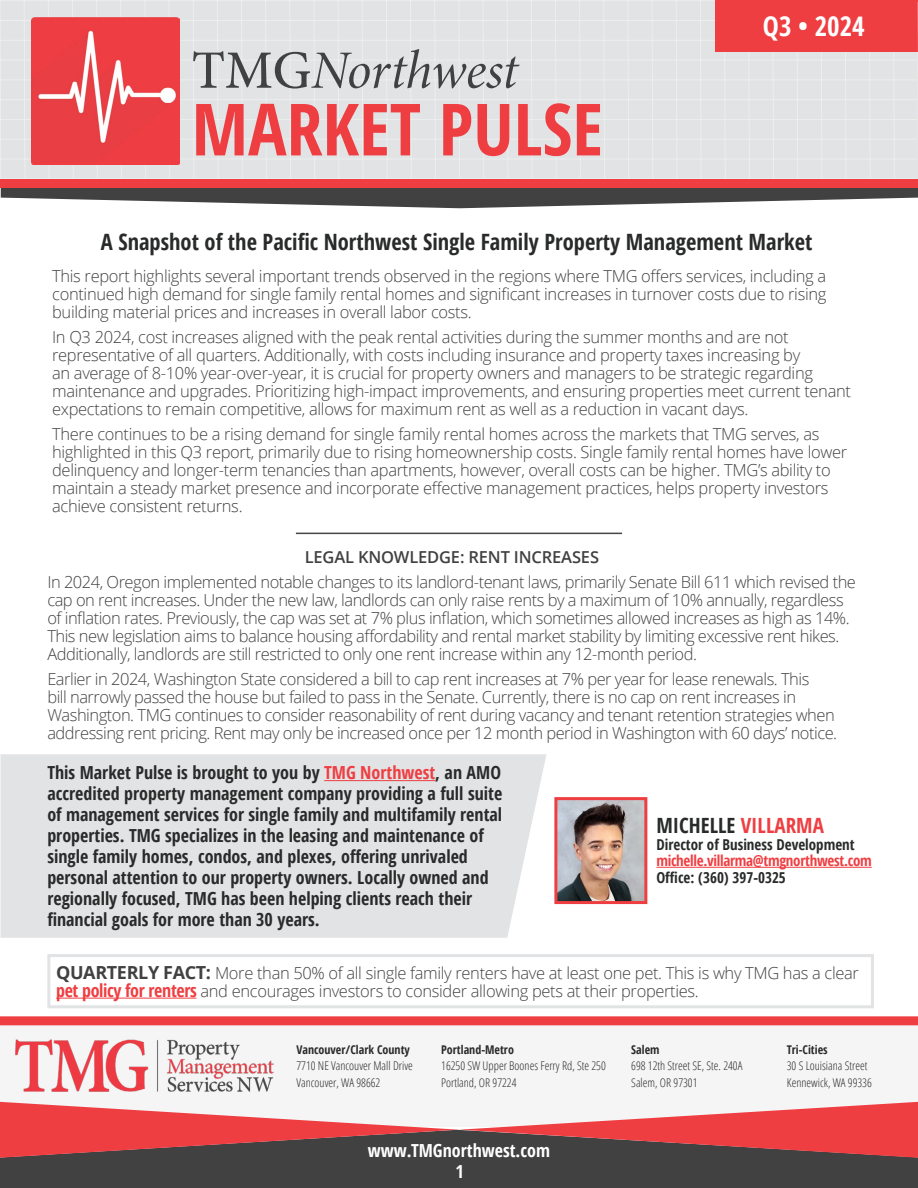
<style>
.page{position:relative;width:918px;height:1188px;background:#fff}
.page>*{position:absolute;margin:0;border:0;box-sizing:border-box;transform-origin:0 0}
.t1{font:700 72px "Open Sans Condensed";color:#ef3e42}
.t2{font:54px "Minion Pro It Subh";letter-spacing:-.01em;color:#414142}
.t3{font:700 27px "Open Sans Condensed";color:#fff}
.t4{font:700 22.5px "Open Sans Condensed";color:#292a2a}
.t5{font:700 21px "Open Sans Condensed";color:#292a2a}
.t6{font:700 18px/21px "Open Sans Condensed";color:#292a2a}
.t7{font:700 18px "Open Sans Condensed";color:#fff}
.t8{font:300 16.5px/18px "Open Sans";letter-spacing:-.02em;color:#414142}
.t9{font:600 16.5px "Open Sans";letter-spacing:-.01em;color:#414142}
.t10{font:700 15px "Open Sans Condensed";color:#292a2a}
.t11{font:700 15px "Open Sans Condensed";letter-spacing:-.02em;color:#ef3e42}
.t12{font:300 condensed 12px/16.5px "Open Sans";color:#292a2a}
.t13{font:700 12px "Open Sans Condensed";color:#292a2a}
.s1{font-family:"Minion Pro";font-weight:500}
.s2{color:#ef3e42}
.s3{font-weight:700;font-size:18px}
.s4{font-family:"Open Sans Condensed";font-weight:700;font-size:18px;color:#ef3e42}
</style>
<div class="page">
<div style="left:0;top:1026px;width:918px;height:101px;background:#f6f5f5"></div>
<div style="left:0;top:1158px;width:918px;height:30px;background:#414142"></div>
<svg style="left:0;top:1102px;width:918px;height:56px"></svg>
<div style="left:0;top:1016px;width:918px;height:9px;background:#ef3e42"></div>
<img style="left:15px;top:1039px;width:259px;height:53px">
<div style="left:1px;top:1px;width:917px;height:178px;background:#e2e3e4"></div>
<svg style="left:0;top:1px;width:1px;height:179px"></svg>
<svg style="left:24px;top:59px;width:1px;height:100px"></svg>
<svg style="left:72px;top:1px;width:1px;height:16px"></svg>
<svg style="left:193px;top:59px;width:1px;height:100px"></svg>
<svg style="left:217px;top:25px;width:1px;height:56px"></svg>
<svg style="left:290px;top:138px;width:1px;height:38px"></svg>
<svg style="left:314px;top:59px;width:1px;height:100px"></svg>
<svg style="left:338px;top:59px;width:1px;height:100px"></svg>
<svg style="left:362px;top:59px;width:1px;height:100px"></svg>
<svg style="left:386px;top:1px;width:1px;height:80px"></svg>
<svg style="left:459px;top:138px;width:1px;height:25px"></svg>
<svg style="left:483px;top:59px;width:1px;height:100px"></svg>
<svg style="left:507px;top:59px;width:1px;height:100px"></svg>
<svg style="left:531px;top:34px;width:1px;height:47px"></svg>
<svg style="left:555px;top:1px;width:2px;height:158px"></svg>
<svg style="left:604px;top:138px;width:1px;height:40px"></svg>
<svg style="left:628px;top:80px;width:1px;height:79px"></svg>
<svg style="left:652px;top:59px;width:1px;height:100px"></svg>
<svg style="left:676px;top:39px;width:1px;height:120px"></svg>
<svg style="left:700px;top:1px;width:1px;height:80px"></svg>
<svg style="left:773px;top:138px;width:1px;height:34px"></svg>
<svg style="left:797px;top:59px;width:1px;height:100px"></svg>
<svg style="left:821px;top:59px;width:1px;height:100px"></svg>
<svg style="left:845px;top:52px;width:1px;height:29px"></svg>
<hr style="left:0;top:20px;width:917px;height:1px;background:#fff">
<hr style="left:0;top:40px;width:917px;height:1px;background:#fff">
<hr style="left:0;top:178px;width:917px;height:1px;background:#fff">
<hr style="left:0;top:159px;width:917px;height:1px;background:#fff">
<hr style="left:0;top:139px;width:917px;height:1px;background:#fff">
<hr style="left:0;top:119px;width:917px;height:1px;background:#fff">
<hr style="left:0;top:99px;width:917px;height:1px;background:#fff">
<hr style="left:0;top:79px;width:917px;height:1px;background:#fff">
<hr style="left:0;top:60px;width:917px;height:1px;background:#fff">
<svg style="left:1px;top:188px;width:917px;height:20px"></svg>
<div style="left:1px;top:179px;width:917px;height:9px;background:#ef3e42"></div>
<div style="left:716px;top:0;width:202px;height:52px;background:#ef3e42"></div>
<svg style="left:917px;top:2px;width:1px;height:47px"></svg>
<img style="left:31px;top:17px;width:148px;height:148px">
<hr style="left:656px;top:867px;width:216px;height:1px;background:#ef3e42">
<img style="left:558px;top:801px;width:85px;height:99px">
<div style="left:554px;top:797px;width:93px;height:107px;border:3px solid #ef3e42"></div>
<div style="left:0;top:754px;width:546px;height:184px;background:#e2e3e4"></div>
<hr style="left:324px;top:780px;width:111px;height:1px;background:#ef3e42">
<div style="left:47px;top:954px;width:827px;height:54px;border:3px solid #e2e3e4"></div>
<hr style="left:56px;top:998px;width:140px;height:1px;background:#ef3e42">
<hr style="left:296px;top:533px;width:326px;height:1px;background:#454546">
<h2 class="t2" style="left:192px;top:38px;width:328px"><span class="s1">TMG</span>Northwest</h2>
<h1 class="t1" style="left:192px;top:79px;width:413px">MARKET PULSE</h1>
<h3 class="t3" style="left:763px;top:7px;width:103px">Q3 • 2024</h3>
<h3 class="t4" style="left:101px;top:226px;width:713px">A Snapshot of the Pacific Northwest Single Family Property Management Market</h3>
<p class="t8" style="left:52px;top:266px;width:776px;text-align:justify">This report highlights several important trends observed in the regions where TMG offers services, including a continued high demand for single family rental homes and significant increases in turnover costs due to rising building material prices and increases in overall labor costs.</p>
<p class="t8" style="left:52px;top:327px;width:800px">In Q3 2024, cost increases aligned with the peak rental activities during the summer months and are not representative of all quarters. Additionally, with costs including insurance and property taxes increasing by<br>an average of 8-10% year-over-year, it is crucial for property owners and managers to be strategic regarding maintenance and upgrades. Prioritizing high-impact improvements, and ensuring properties meet current tenant expectations to remain competitive, allows for maximum rent as well as a reduction in vacant days.</p>
<p class="t8" style="left:52px;top:424px;width:797px">There continues to be a rising demand for single family rental homes across the markets that TMG serves, as highlighted in this Q3 report, primarily due to rising homeownership costs. Single family rental homes have lower delinquency and longer-term tenancies than apartments, however, overall costs can be higher. TMG’s ability to maintain a steady market presence and incorporate effective management practices, helps property investors achieve consistent returns.</p>
<p class="t9" style="left:305px;top:546px;width:296px">LEGAL KNOWLEDGE: RENT INCREASES</p>
<p class="t8" style="left:47px;top:573px;width:810px">In 2024, Oregon implemented notable changes to its landlord-tenant laws, primarily Senate Bill 611 which revised the cap on rent increases. Under the new law, landlords can only raise rents by a maximum of 10% annually, regardless of inflation rates. Previously, the cap was set at 7% plus inflation, which sometimes allowed increases as high as 14%.<br>This new legislation aims to balance housing affordability and rental market stability by limiting excessive rent hikes.<br>Additionally, landlords are still restricted to only one rent increase within any 12-month period.</p>
<p class="t8" style="left:47px;top:670px;width:791px">Earlier in 2024, Washington State considered a bill to cap rent increases at 7% per year for lease renewals. This<br>bill narrowly passed the house but failed to pass in the Senate. Currently, there is no cap on rent increases in Washington. TMG continues to consider reasonability of rent during vacancy and tenant retention strategies when addressing rent pricing. Rent may only be increased once per 12 month period in Washington with 60 days’ notice.</p>
<p class="t6" style="left:47px;top:762px;width:456px">This Market Pulse is brought to you by <span class="s2">TMG Northwest</span>, an AMO accredited property management company providing a full suite of management services for single family and multifamily rental properties. TMG specializes in the leasing and maintenance of single family homes, condos, and plexes, offering unrivaled personal attention to our property owners. Locally owned and regionally focused, TMG has been helping clients reach their financial goals for more than 30 years.</p>
<p class="t8" style="left:56px;top:963px;width:804px"><span class="s3">QUARTERLY FACT:</span> More than 50% of all single family renters have at least one pet. This is why TMG has a clear <span class="s4">pet policy for renters</span> and encourages investors to consider allowing pets at their properties.</p>
<p class="t5" style="left:656px;top:811px;width:169px">MICHELLE <span class="s2">VILLARMA</span></p>
<p class="t10" style="left:656px;top:834px;width:200px">Director of Business Development</p>
<p class="t11" style="left:656px;top:850px;width:217px">michelle.villarma@tmgnorthwest.com</p>
<p class="t10" style="left:656px;top:867px;width:131px">Office: (360) 397-0325</p>
<p class="t13" style="left:297px;top:1041px;width:115px">Vancouver/Clark County</p>
<p class="t12" style="left:297px;top:1057px;width:118px">7710 NE Vancouver Mall Drive<br>Vancouver, WA 98662</p>
<p class="t13" style="left:441px;top:1041px;width:74px">Portland-Metro</p>
<p class="t12" style="left:441px;top:1057px;width:166px">16250 SW Upper Boones Ferry Rd, Ste 250<br>Portland, OR 97224</p>
<p class="t7" style="left:368px;top:1138px;width:184px">www.TMGnorthwest.com</p>
<p class="t7" style="left:456px;top:1159px;width:10px">1</p>
<p class="t13" style="left:631px;top:1041px;width:30px">Salem</p>
<p class="t12" style="left:631px;top:1057px;width:113px">698 12th Street SE, Ste. 240A<br>Salem, OR 97301</p>
<p class="t13" style="left:787px;top:1041px;width:42px">Tri-Cities</p>
<p class="t12" style="left:787px;top:1057px;width:87px">30 S Louisiana Street<br>Kennewick, WA 99336</p>
</div>
